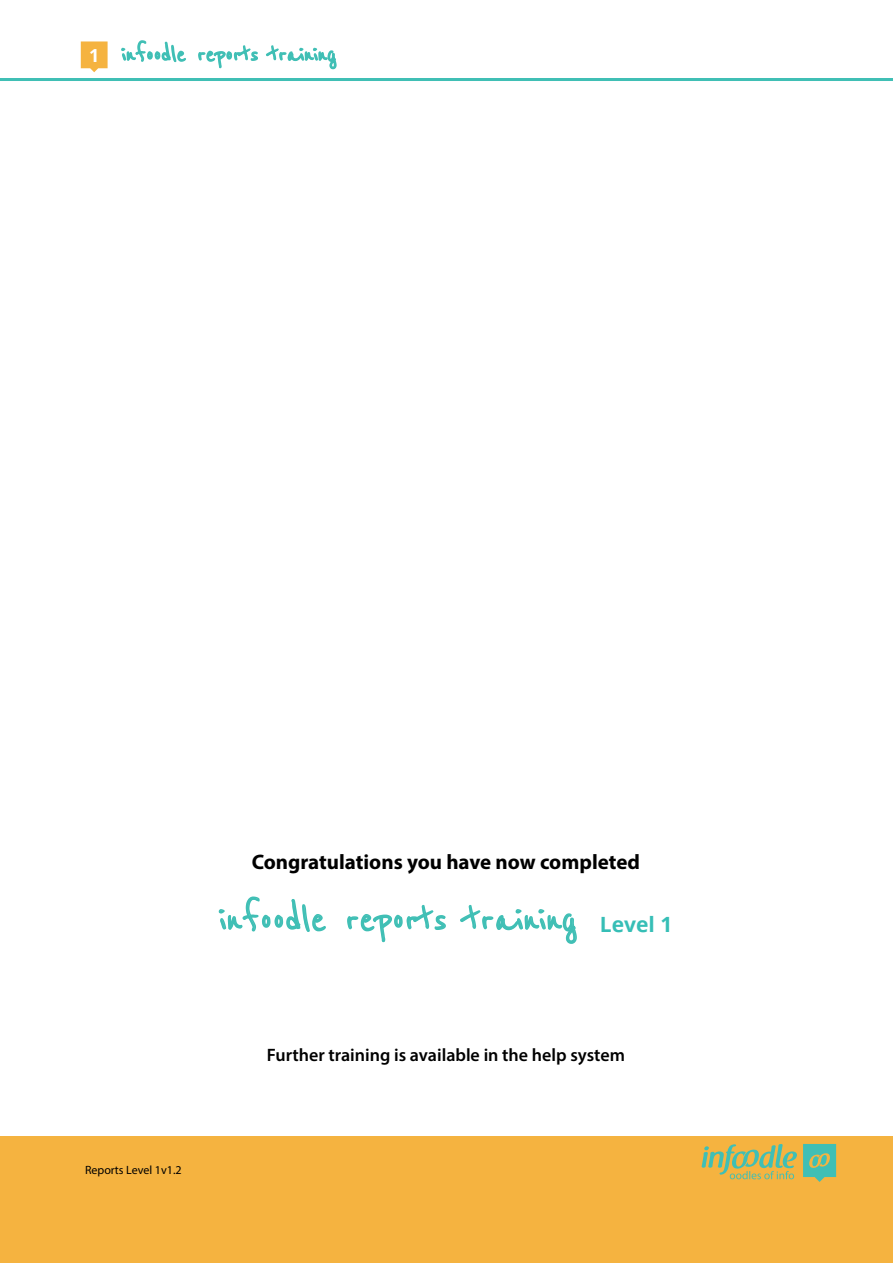
<style>
.page{position:relative;width:893px;height:1263px;background:#fff}
.page>*{position:absolute;margin:0;border:0;box-sizing:border-box;transform-origin:0 0}
.t1{font:45px "Reenie Beanie";color:#40bfb5}
.t2{font:700 21px "Myriad Pro";color:#000}
.t3{font:600 18px "Myriad Pro";color:#000}
.t4{font:700 18px "Open Sans";color:#fff}
.t5{font:12px "Myriad Pro";color:#000}
.s1{font-family:"Open Sans";font-weight:700;font-size:21px;color:#36beb6}
</style>
<div class="page">
<div style="left:0;top:1136px;width:893px;height:127px;background:#f5b340"></div>
<svg style="left:701px;top:1144px;width:96px;height:35px"></svg>
<svg style="left:803px;top:1144px;width:33px;height:38px"></svg>
<svg style="left:81px;top:41px;width:27px;height:31px"></svg>
<hr style="left:0;top:78px;width:893px;height:3px;background:#40bfb5">
<svg style="left:218px;top:896px;width:108px;height:36px"></svg>
<svg style="left:347px;top:904px;width:99px;height:39px"></svg>
<svg style="left:460px;top:904px;width:117px;height:40px"></svg>
<svg style="left:121px;top:40px;width:65px;height:23px"></svg>
<svg style="left:198px;top:45px;width:60px;height:24px"></svg>
<svg style="left:266px;top:45px;width:71px;height:25px"></svg>
<p class="t4" style="left:89px;top:42px;width:12px">1</p>
<p class="t2" style="left:252px;top:848px;width:390px">Congratulations you have now completed</p>
<h1 class="t1" style="left:219px;top:894px;width:454px">infoodle reports training <span class="s1">Level 1</span></h1>
<p class="t5" style="left:85px;top:1163px;width:98px">Reports Level 1v1.2</p>
<p class="t3" style="left:267px;top:1043px;width:360px">Further training is available in the help system</p>
</div>
